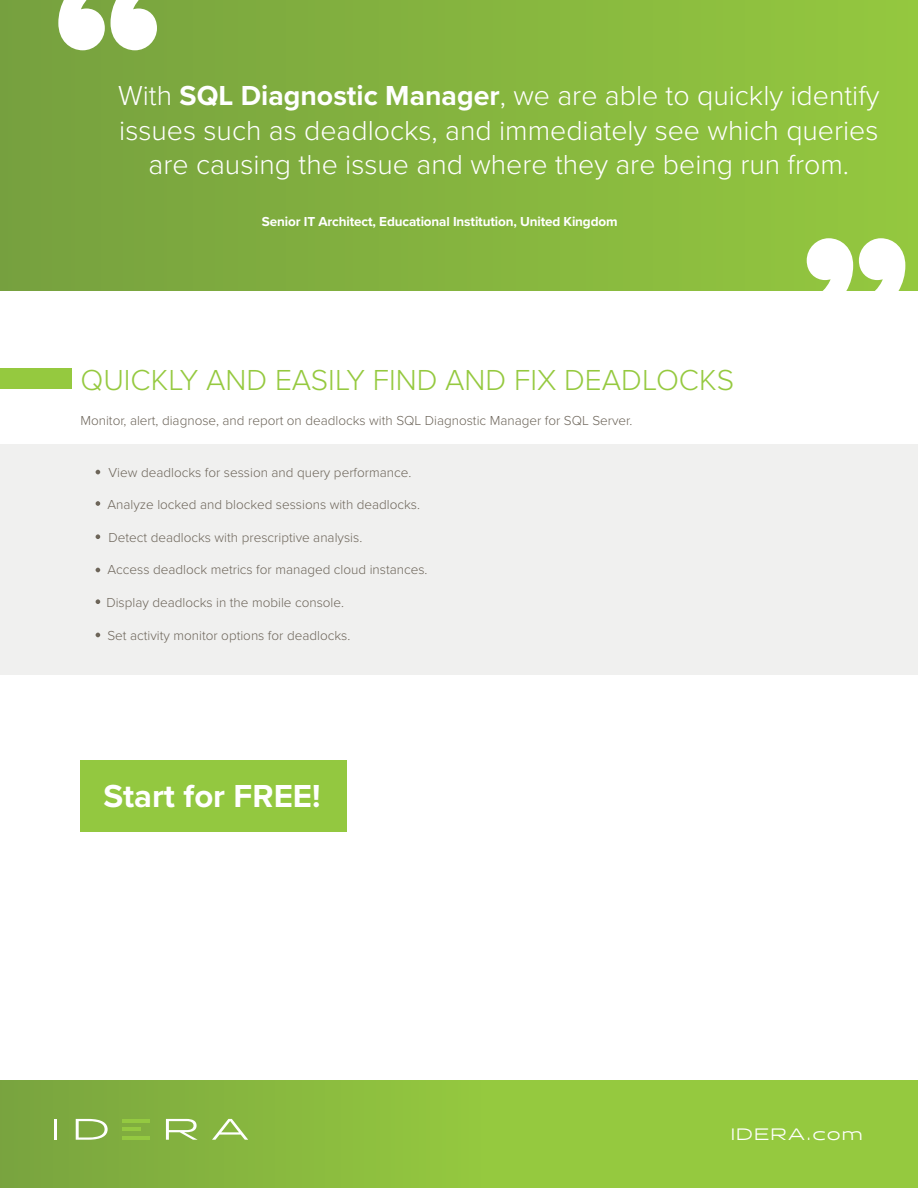
<style>
.page{position:relative;width:918px;height:1188px;background:#fff}
.page>*{position:absolute;margin:0;border:0;box-sizing:border-box;transform-origin:0 0}
.Body_Copy_15_Light_B{font:700 33px "Proxima Nova";color:#fff}
.t1{font:300 30px "Proxima Nova";color:#95c93f}
.t2{font:300 28.5px/34.2px "Proxima Nova";color:#fff;text-align:center}
.Boilerplate_URLs{font:16.5px "Halogen";letter-spacing:.1em;color:#fff}
.Body_Copy_15_Light_B-2{font:300 13.5px "Proxima Nova";color:#6d655a}
.t3{font:700 13.5px "Proxima Nova";letter-spacing:-.01em;color:#fff}
.s1{font-weight:700}
</style>
<div class="page">
<div style="left:0;top:445px;width:918px;height:230px;background:#f0f0ef"></div>
<div style="left:0;top:368px;width:72px;height:21px;background:#95c93f"></div>
<div style="left:80px;top:760px;width:266px;height:72px;background:#93c840"></div>
<svg style="left:96px;top:470px;width:4px;height:4px"></svg>
<svg style="left:96px;top:501px;width:4px;height:5px"></svg>
<svg style="left:96px;top:534px;width:4px;height:5px"></svg>
<svg style="left:96px;top:568px;width:4px;height:4px"></svg>
<svg style="left:96px;top:599px;width:4px;height:5px"></svg>
<svg style="left:96px;top:633px;width:4px;height:4px"></svg>
<div style="left:0;top:0;width:918px;height:291px;background:linear-gradient(to right,#76a03f,#94c83f)"></div>
<svg style="left:58px;top:0;width:99px;height:50px"></svg>
<svg style="left:807px;top:238px;width:98px;height:53px"></svg>
<div style="left:0;top:1080px;width:918px;height:108px;background:linear-gradient(to right,#7fac3f,#9cd23f)"></div>
<hr style="left:54px;top:1119px;width:3px;height:21px;background:#fff">
<svg style="left:76px;top:1119px;width:32px;height:21px"></svg>
<svg style="left:166px;top:1119px;width:32px;height:21px"></svg>
<svg style="left:212px;top:1119px;width:36px;height:21px"></svg>
<hr style="left:122px;top:1119px;width:28px;height:3px;background:#94c941">
<hr style="left:122px;top:1137px;width:28px;height:3px;background:#94c941">
<hr style="left:122px;top:1128px;width:18px;height:3px;background:#94c941">
<p class="t2" style="left:118px;top:77px;width:763px">With <span class="s1">SQL Diagnostic Manager</span>, we are able to quickly identify issues such as deadlocks, and immediately see which queries are causing the issue and where they are being run from.</p>
<p class="t3" style="left:262px;top:212px;width:357px">Senior IT Architect, Educational Institution, United Kingdom</p>
<p class="t1" style="left:80px;top:357px;width:655px">QUICKLY AND EASILY FIND AND FIX DEADLOCKS</p>
<p class="Body_Copy_15_Light_B-2" style="left:80px;top:410px;width:553px">Monitor, alert, diagnose, and report on deadlocks with SQL Diagnostic Manager for SQL Server.</p>
<p class="Body_Copy_15_Light_B-2" style="left:109px;top:462px;width:304px">View deadlocks for session and query performance.</p>
<p class="Body_Copy_15_Light_B-2" style="left:107px;top:495px;width:314px">Analyze locked and blocked sessions with deadlocks.</p>
<p class="Body_Copy_15_Light_B-2" style="left:109px;top:528px;width:255px">Detect deadlocks with prescriptive analysis.</p>
<p class="Body_Copy_15_Light_B-2" style="left:107px;top:560px;width:322px">Access deadlock metrics for managed cloud instances.</p>
<p class="Body_Copy_15_Light_B-2" style="left:106px;top:592px;width:239px">Display deadlocks in the mobile console.</p>
<p class="Body_Copy_15_Light_B-2" style="left:107px;top:625px;width:244px">Set activity monitor options for deadlocks.</p>
<p class="Body_Copy_15_Light_B" style="left:104px;top:772px;width:219px">Start for FREE!</p>
<p class="Boilerplate_URLs" style="left:731px;top:1124px;width:133px">IDERA.com</p>
</div>
